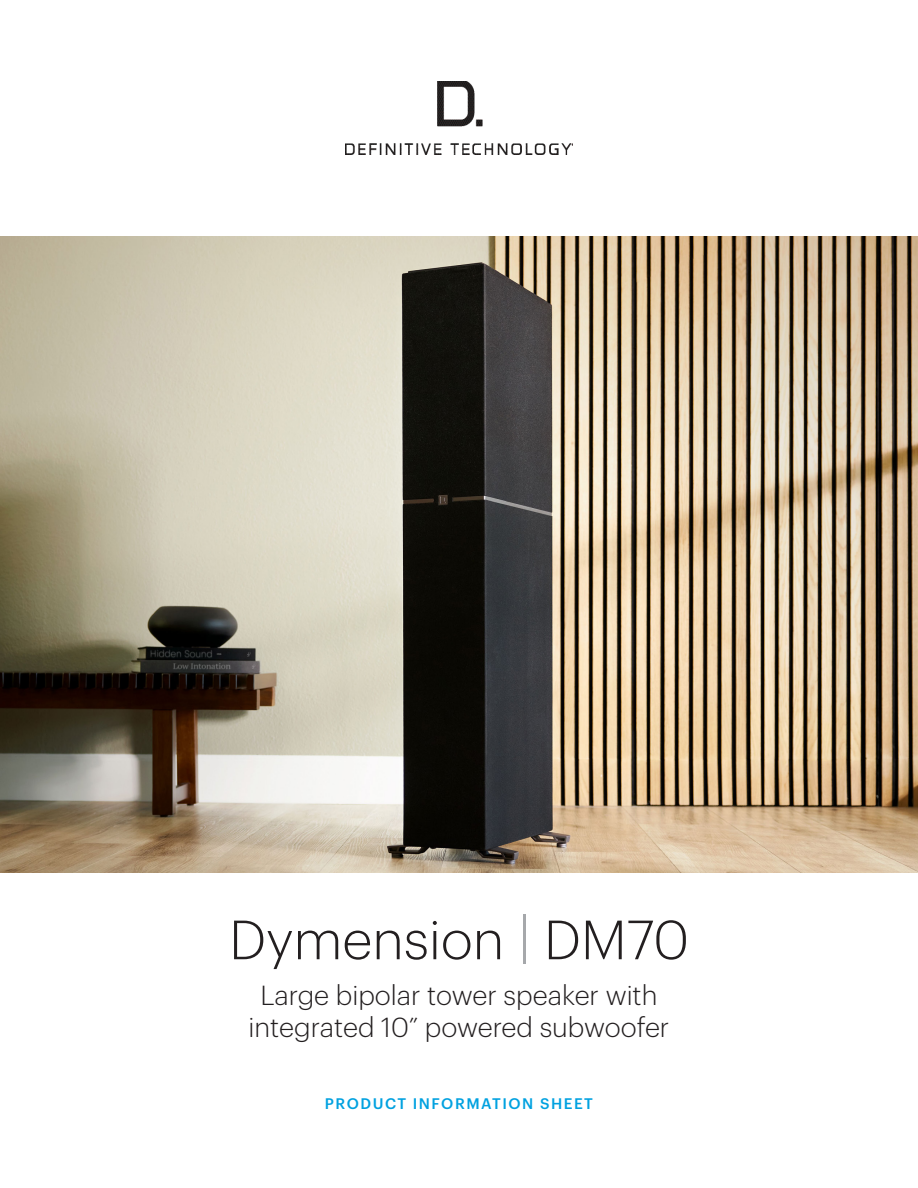
<style>
.page{position:relative;width:918px;height:1188px;background:#fff}
.page>*{position:absolute;margin:0;border:0;box-sizing:border-box;transform-origin:0 0}
.t1{font:300 54px "Graphik";color:#231f20}
.t2{font:300 27px/32.4px "Graphik";color:#231f20;text-align:center}
.t3{font:500 15px "Graphik";letter-spacing:.1em;color:#00a1e0}
.s1{color:#a6a8ab}
</style>
<div class="page">
<img style="left:345px;top:81px;width:228px;height:74px">
<img style="left:0;top:236px;width:918px;height:637px">
<p class="t1" style="left:229px;top:900px;width:461px">Dymension <span class="s1">|</span> DM70</p>
<p class="t2" style="left:249px;top:977px;width:422px">Large bipolar tower speaker with integrated 10” powered subwoofer</p>
<p class="t3" style="left:325px;top:1092px;width:270px">PRODUCT INFORMATION SHEET</p>
</div>
